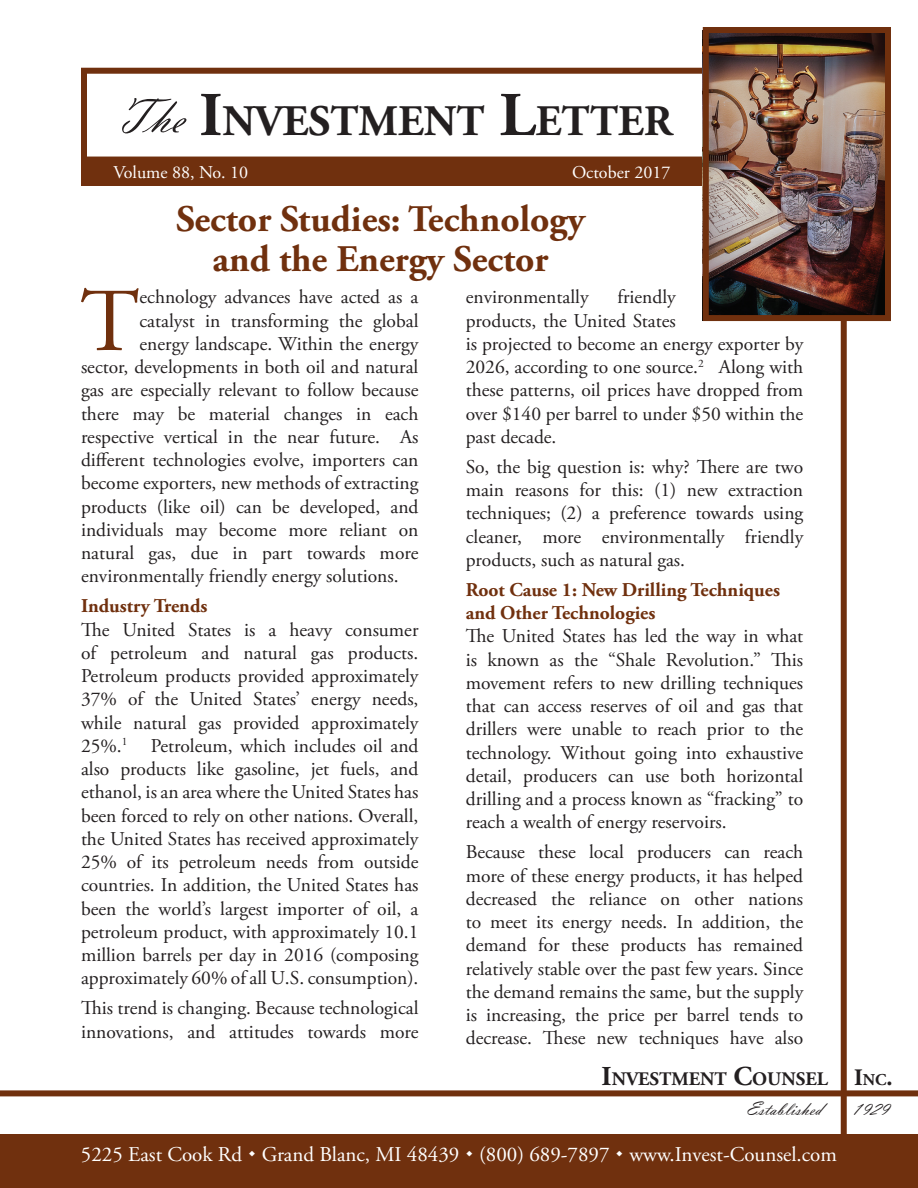
<style>
.page{position:relative;width:918px;height:1188px;background:#fff}
.page>*{position:absolute;margin:0;border:0;box-sizing:border-box;transform-origin:0 0}
.t1{font:89.7px "Adobe Garamond Pro";color:#70300e}
.t2{font:700 43.5px "Adobe Garamond Pro";color:#231f20}
.t3{font:700 37.5px "Adobe Garamond Pro";color:#70300e}
.t4{font:21px "Adobe Garamond Pro";color:#fff}
.t5{font:19.8px "Vladimir Script";color:#231f20}
.t6{font:19.5px/23.2px "Adobe Garamond Pro";color:#231f20;text-align:justify}
.t7{font:700 19.5px/23.2px "Adobe Garamond Pro";color:#70300e}
.t8{font:700 19.05px "Adobe Garamond Pro";color:#231f20}
.t9{font:18px "Adobe Garamond Pro";color:#fff}
.s1{font-family:"Vladimir Script";font-weight:400;font-size:51.3px}
.s2{font-size:62.1px}
.s3{font-size:27.3px}
.s4{font-size:23.55px}
.s5{font-size:16.5px}
</style>
<div class="page">
<div style="left:841px;top:45px;width:6px;height:1143px;background:#70300e"></div>
<div style="left:0;top:1090px;width:918px;height:6px;background:#70300e"></div>
<div style="left:81px;top:68px;width:809px;height:95px;background:#fff;border:6px solid #70300e"></div>
<div style="left:81px;top:159px;width:632px;height:27px;background:#70300e"></div>
<div style="left:0;top:1134px;width:918px;height:54px;background:#70300e"></div>
<img style="left:710px;top:34px;width:174px;height:280px">
<div style="left:703px;top:27px;width:188px;height:294px;border:6px solid #70300e"></div>
<p class="t2" style="left:115px;top:96px;width:559px"><span class="s1">The</span> <span class="s2">I</span>NVESTMENT <span class="s2">L</span>ETTER</p>
<p class="t9" style="left:113px;top:162px;width:136px">Volume 88, No. 10</p>
<p class="t9" style="left:572px;top:162px;width:100px">October 2017</p>
<p class="t3" style="left:176px;top:197px;width:411px">Sector Studies: Technology</p>
<p class="t3" style="left:213px;top:237px;width:337px">and the Energy Sector</p>
<p class="t6" style="left:466px;top:286px;width:124px">environmentally</p>
<p class="t1" style="left:80px;top:268px;width:61px">T</p>
<p class="t6" style="left:140px;top:286px;width:280px">echnology advances have acted as a</p>
<p class="t6" style="left:466px;top:286px;width:339px;text-align:left;text-indent:152px">friendly<br>products, the United States<br>is projected to become an energy exporter by<br>2026, according to one source.<sup>2</sup> Along with these patterns, oil prices have dropped from over $140 per barrel to under $50 within the past decade.</p>
<p class="t6" style="left:466px;top:456px;width:339px">So, the big question is: why? There are two main reasons for this: (1) new extraction techniques; (2) a preference towards using cleaner, more environmentally friendly products, such as natural gas.</p>
<p class="t7" style="left:466px;top:579px;width:316px">Root Cause 1: New Drilling Techniques and Other Technologies</p>
<p class="t6" style="left:466px;top:625px;width:339px">The United States has led the way in what is known as the “Shale Revolution.” This movement refers to new drilling techniques that can access reserves of oil and gas that drillers were unable to reach prior to the technology. Without going into exhaustive detail, producers can use both horizontal drilling and a process known as “fracking” to reach a wealth of energy reservoirs.</p>
<p class="t6" style="left:466px;top:841px;width:339px">Because these local producers can reach more of these energy products, it has helped decreased the reliance on other nations to meet its energy needs. In addition, the demand for these products has remained relatively stable over the past few years. Since the demand remains the same, but the supply is increasing, the price per barrel tends to decrease. These new techniques have also</p>
<p class="t6" style="left:140px;top:310px;width:280px">catalyst in transforming the global</p>
<p class="t6" style="left:140px;top:333px;width:280px">energy landscape. Within the energy</p>
<p class="t6" style="left:81px;top:356px;width:339px">sector, developments in both oil and natural</p>
<p class="t6" style="left:81px;top:379px;width:339px">gas are especially relevant to follow because</p>
<p class="t6" style="left:81px;top:403px;width:339px">there may be material changes in each</p>
<p class="t6" style="left:81px;top:426px;width:339px">respective vertical in the near future. As</p>
<p class="t6" style="left:81px;top:449px;width:339px">different technologies evolve, importers can</p>
<p class="t6" style="left:81px;top:472px;width:339px">become exporters, new methods of extracting</p>
<p class="t6" style="left:81px;top:496px;width:339px">products (like oil) can be developed, and</p>
<p class="t6" style="left:81px;top:519px;width:339px">individuals may become more reliant on</p>
<p class="t6" style="left:81px;top:542px;width:339px">natural gas, due in part towards more</p>
<p class="t6" style="left:81px;top:565px;width:319px">environmentally friendly energy solutions.</p>
<p class="t7" style="left:81px;top:595px;width:128px">Industry Trends</p>
<p class="t6" style="left:81px;top:619px;width:339px">The United States is a heavy consumer of petroleum and natural gas products.<br>Petroleum products provided approximately 37% of the United States’ energy needs, while natural gas provided approximately 25%.<sup>1</sup> Petroleum, which includes oil and also products like gasoline, jet fuels, and ethanol, is an area where the United States has been forced to rely on other nations. Overall, the United States has received approximately 25% of its petroleum needs from outside countries. In addition, the United States has been the world’s largest importer of oil, a petroleum product, with approximately 10.1 million barrels per day in 2016 (composing approximately 60% of all U.S. consumption).</p>
<p class="t6" style="left:81px;top:997px;width:339px">This trend is changing. Because technological innovations, and attitudes towards more</p>
<p class="t8" style="left:602px;top:1068px;width:292px"><span class="s3">I</span>NVESTMENT <span class="s3">C</span>OUNSEL <span class="s4">I</span><span class="s5">NC</span><span class="s4">.</span></p>
<p class="t5" style="left:747px;top:1097px;width:77px">Established</p>
<p class="t5" style="left:852px;top:1097px;width:38px">1929</p>
<p class="t4" style="left:81px;top:1142px;width:758px">5225 East Cook Rd Grand Blanc, MI 48439 (800) 689-7897 www.Invest-Counsel.com</p>
</div>
